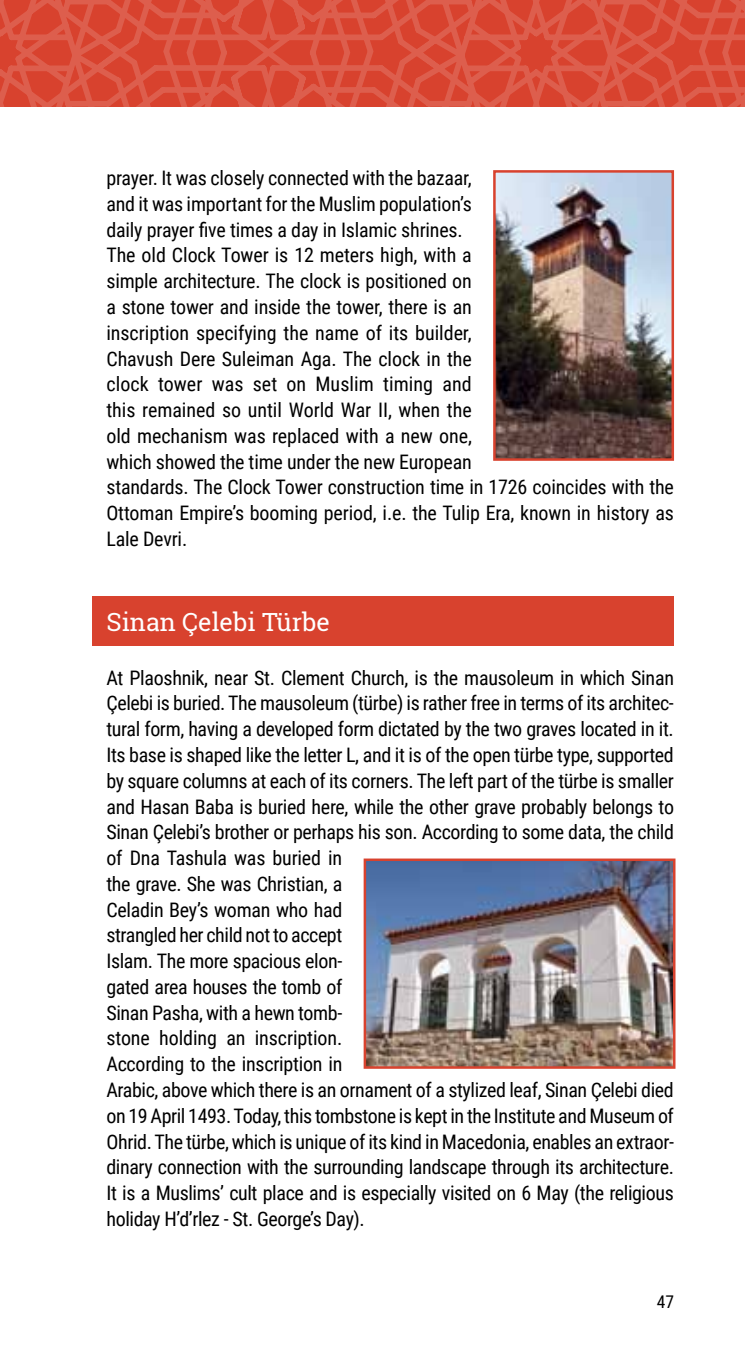
<style>
.page{position:relative;width:745px;height:1347px;background:#fff}
.page>*{position:absolute;margin:0;border:0;box-sizing:border-box;transform-origin:0 0}
.t1{font:25px "Roboto Slab";color:#fff}
.t2{font:20px/25.8px "Roboto Condensed";letter-spacing:-.02em;color:#000}
.t3{font:17.5px "Roboto Condensed";color:#000}
</style>
<div class="page">
<div style="left:92px;top:596px;width:581px;height:50px;background:#d8422e"></div>
<svg style="left:0;top:0;width:744px;height:107px;background:#da4d3b"></svg>
<img style="left:366px;top:861px;width:306px;height:204px">
<div style="left:363px;top:858px;width:312px;height:210px;border:2px solid #d8422e"></div>
<img style="left:496px;top:173px;width:174px;height:285px">
<div style="left:493px;top:170px;width:180px;height:291px;border:2px solid #d8422e"></div>
<p class="t2" style="left:106px;top:164px;width:568px">prayer. It was closely connected with the bazaar,<br>and it was important for the Muslim population’s<br>daily prayer five times a day in Islamic shrines.<br>The old Clock Tower is 12 meters high, with a<br>simple architecture. The clock is positioned on<br>a stone tower and inside the tower, there is an<br>inscription specifying the name of its builder,<br>Chavush Dere Suleiman Aga. The clock in the<br>clock tower was set on Muslim timing and<br>this remained so until World War II, when the<br>old mechanism was replaced with a new one,<br>which showed the time under the new European<br>standards. The Clock Tower construction time in 1726 coincides with the Ottoman Empire’s booming period, i.e. the Tulip Era, known in history as Lale Devri.</p>
<p class="t1" style="left:106px;top:604px;width:225px">Sinan Çelebi Türbe</p>
<p class="t2" style="left:106px;top:664px;width:568px">At Plaoshnik, near St. Clement Church, is the mausoleum in which Sinan Çelebi is buried. The mausoleum (türbe) is rather free in terms of its architec&shy;tural form, having a developed form dictated by the two graves located in it.<br>Its base is shaped like the letter L, and it is of the open türbe type, supported by square columns at each of its corners. The left part of the türbe is smaller and Hasan Baba is buried here, while the other grave probably belongs to Sinan Çelebi’s brother or perhaps his son. According to some data, the child of Dna Tashula was buried in<br>the grave. She was Christian, a<br>Celadin Bey’s woman who had<br>strangled her child not to accept<br>Islam. The more spacious elon-<br>gated area houses the tomb of<br>Sinan Pasha, with a hewn tomb-<br>stone holding an inscription.<br>According to the inscription in<br>Arabic, above which there is an ornament of a stylized leaf, Sinan Çelebi died on 19 April 1493. Today, this tombstone is kept in the Institute and Museum of Ohrid. The türbe, which is unique of its kind in Macedonia, enables an extraor&shy;dinary connection with the surrounding landscape through its architecture.<br>It is a Muslims’ cult place and is especially visited on 6 May (the religious holiday H’d’rlez - St. George’s Day).</p>
<p class="t3" style="left:656px;top:1289px;width:19px">47</p>
</div>
